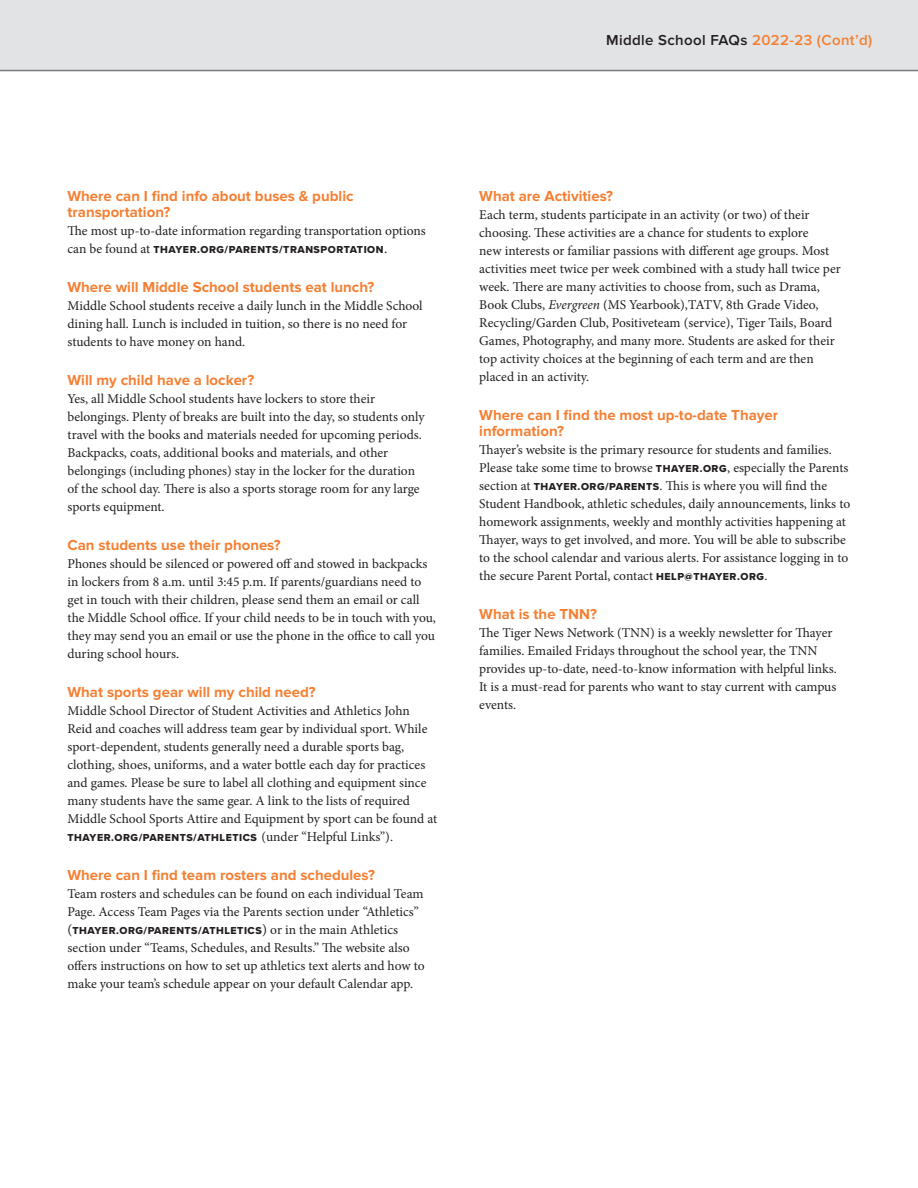
<style>
.page{position:relative;width:918px;height:1188px;background:#fff}
.page>*{position:absolute;margin:0;border:0;box-sizing:border-box;transform-origin:0 0}
.t1{font:700 15px/16.5px "Proxima Nova";color:#f47f32}
.t2{font:600 15px "Proxima Nova";letter-spacing:.025em;color:#231f20}
.t3{font:13.5px/18px "Minion Pro";color:#231f20}
.t4{font:10.5px "Proxima Nova Extrabld";letter-spacing:.05em;color:#231f20}
.s1{color:#f47f32}
.s2{font-family:"Minion Pro";font-size:13.5px}
.s3{font-family:"Minion Pro";font-size:14.25px}
.s4{font-style:italic}
.s5{font-family:"Proxima Nova Extrabld";font-size:10.5px}
</style>
<div class="page">
<div style="left:0;top:0;width:918px;height:71px;background:#e1e3e4"></div>
<p class="t2" style="left:606px;top:31px;width:268px">Middle School FAQs <span class="s1">2022-23 (Cont’d)</span></p>
<p class="t1" style="left:67px;top:188px;width:288px">Where can I find info about buses &amp; public transportation?</p>
<p class="t3" style="left:67px;top:222px;width:360px">The most up-to-date information regarding transportation options</p>
<p class="t4" style="left:67px;top:242px;width:321px"><span class="s2">can be found at</span> THAYER.ORG/PARENTS/TRANSPORTATION<span class="s3">.</span></p>
<p class="t1" style="left:67px;top:279px;width:308px">Where will Middle School students eat lunch?</p>
<p class="t3" style="left:67px;top:297px;width:357px">Middle School students receive a daily lunch in the Middle School dining hall. Lunch is included in tuition, so there is no need for students to have money on hand.</p>
<p class="t1" style="left:67px;top:372px;width:188px">Will my child have a locker?</p>
<p class="t3" style="left:67px;top:390px;width:359px">Yes, all Middle School students have lockers to store their belongings. Plenty of breaks are built into the day, so students only travel with the books and materials needed for upcoming periods.<br>Backpacks, coats, additional books and materials, and other belongings (including phones) stay in the locker for the duration of the school day. There is also a sports storage room for any large sports equipment.</p>
<p class="t1" style="left:67px;top:537px;width:215px">Can students use their phones?</p>
<p class="t3" style="left:67px;top:555px;width:370px">Phones should be silenced or powered off and stowed in backpacks in lockers from 8 a.m. until 3:45 p.m. If parents/guardians need to get in touch with their children, please send them an email or call the Middle School office. If your child needs to be in touch with you, they may send you an email or use the phone in the office to call you during school hours.</p>
<p class="t1" style="left:67px;top:684px;width:250px">What sports gear will my child need?</p>
<p class="t3" style="left:67px;top:702px;width:371px">Middle School Director of Student Activities and Athletics John Reid and coaches will address team gear by individual sport. While sport-dependent, students generally need a durable sports bag, clothing, shoes, uniforms, and a water bottle each day for practices and games. Please be sure to label all clothing and equipment since many students have the same gear. A link to the lists of required Middle School Sports Attire and Equipment by sport can be found at</p>
<p class="t4" style="left:67px;top:830px;width:327px">THAYER.ORG/PARENTS/ATHLETICS <span class="s2">(under “Helpful Links”).</span></p>
<p class="t1" style="left:67px;top:867px;width:309px">Where can I find team rosters and schedules?</p>
<p class="t3" style="left:67px;top:885px;width:358px">Team rosters and schedules can be found on each individual Team<br>Page. Access Team Pages via the Parents section under “Athletics”</p>
<p class="t4" style="left:67px;top:923px;width:332px"><span class="s3">(</span>THAYER.ORG/PARENTS/ATHLETICS<span class="s3">)</span> <span class="s2">or in the main Athletics</span></p>
<p class="t3" style="left:67px;top:939px;width:359px">section under “Teams, Schedules, and Results.” The website also offers instructions on how to set up athletics text alerts and how to make your team’s schedule appear on your default Calendar app.</p>
<p class="t1" style="left:479px;top:188px;width:135px">What are Activities?</p>
<p class="t3" style="left:479px;top:206px;width:363px">Each term, students participate in an activity (or two) of their choosing. These activities are a chance for students to explore<br>new interests or familiar passions with different age groups. Most activities meet twice per week combined with a study hall twice per week. There are many activities to choose from, such as Drama, Book Clubs, <span class="s4">Evergreen</span> (MS Yearbook),TATV, 8th Grade Video, Recycling/Garden Club, Positiveteam (service), Tiger Tails, Board Games, Photography, and many more. Students are asked for their top activity choices at the beginning of each term and are then placed in an activity.</p>
<p class="t1" style="left:479px;top:407px;width:300px">Where can I find the most up-to-date Thayer information?</p>
<p class="t3" style="left:479px;top:441px;width:373px">Thayer’s website is the primary resource for students and families.<br>Please take some time to browse <span class="s5">THAYER.ORG</span>, especially the Parents section at <span class="s5">THAYER.ORG/PARENTS</span>. This is where you will find the Student Handbook, athletic schedules, daily announcements, links to homework assignments, weekly and monthly activities happening at Thayer, ways to get involved, and more. You will be able to subscribe to the school calendar and various alerts. For assistance logging in to the secure Parent Portal, contact <span class="s5">HELP@THAYER.ORG</span>.</p>
<p class="t1" style="left:479px;top:606px;width:119px">What is the TNN?</p>
<p class="t3" style="left:479px;top:624px;width:359px">The Tiger News Network (TNN) is a weekly newsletter for Thayer families. Emailed Fridays throughout the school year, the TNN provides up-to-date, need-to-know information with helpful links.<br>It is a must-read for parents who want to stay current with campus events.</p>
</div>
